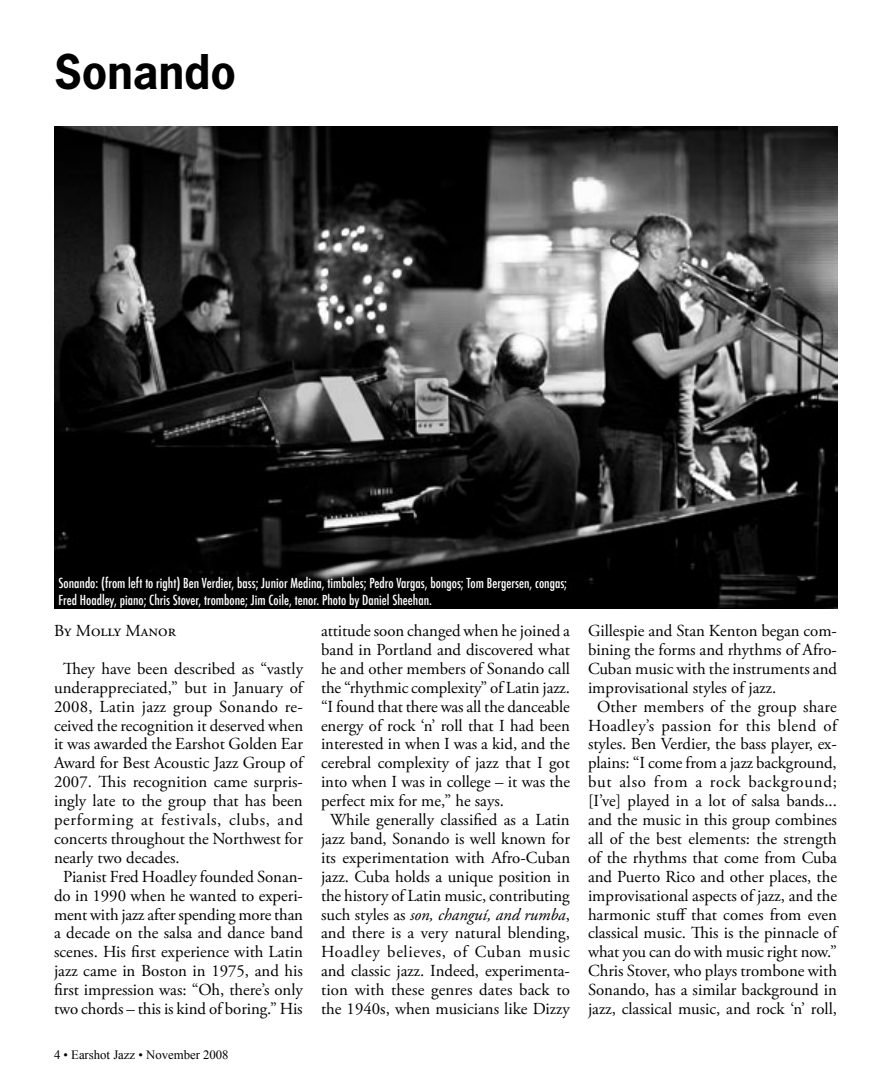
<style>
.page{position:relative;width:891px;height:1091px;background:#fff}
.page>*{position:absolute;margin:0;border:0;box-sizing:border-box;transform-origin:0 0}
.Headline{font:700 45px "News Gothic Std";color:#000}
.Body_Text{font:16.8px/18.9px "Adobe Garamond Pro";color:#000;text-align:justify}
.Byline{font:16.8px "Adobe Garamond Pro";color:#000}
.t1{font:500 condensed 13.5px/16.2px "Futura";color:#fff}
.t2{font:12.75px "Times New Roman";color:#000}
.s1{font-style:italic}
</style>
<div class="page">
<img style="left:54px;top:127px;width:783px;height:482px">
<p class="Headline" style="left:54px;top:42px;width:184px">Sonando</p>
<p class="t1" style="left:58px;top:575px;width:510px">Sonando: (from left to right) Ben Verdier, bass; Junior Medina, timbales; Pedro Vargas, bongos; Tom Bergersen, congas;<br>Fred Hoadley, piano; Chris Stover, trombone; Jim Coile, tenor. Photo by Daniel Sheehan.</p>
<p class="Byline" style="left:54px;top:620px;width:124px">BY MOLLY MANOR</p>
<p class="Body_Text" style="left:54px;top:660px;width:251px;text-indent:9px">They have been described as “vastly underappreciated,” but in January of 2008, Latin jazz group Sonando re&shy;ceived the recognition it deserved when it was awarded the Earshot Golden Ear Award for Best Acoustic Jazz Group of 2007. This recognition came surpris&shy;ingly late to the group that has been performing at festivals, clubs, and concerts throughout the Northwest for nearly two decades.</p>
<p class="Body_Text" style="left:54px;top:867px;width:251px;text-align:center">Pianist Fred Hoadley founded Sonan&shy;do in 1990 when he wanted to experi&shy;ment with jazz after spending more than a decade on the salsa and dance band scenes. His first experience with Latin jazz came in Boston in 1975, and his first impression was: “Oh, there’s only two chords – this is kind of boring.” His</p>
<p class="t2" style="left:54px;top:1045px;width:176px">4 • Earshot Jazz • November 2008</p>
<p class="Body_Text" style="left:321px;top:622px;width:251px">attitude soon changed when he joined a band in Portland and discovered what he and other members of Sonando call the “rhythmic complexity” of Latin jazz. “I found that there was all the danceable energy of rock ‘n’ roll that I had been interested in when I was a kid, and the cerebral complexity of jazz that I got into when I was in college – it was the perfect mix for me,” he says.</p>
<p class="Body_Text" style="left:321px;top:811px;width:251px;text-align:center">While generally classified as a Latin jazz band, Sonando is well known for its experimentation with Afro-Cuban jazz. Cuba holds a unique position in the history of Latin music, contributing such styles as <span class="s1">son, changuí, and rumba</span>, and there is a very natural blending, Hoadley believes, of Cuban music and classic jazz. Indeed, experimenta&shy;tion with these genres dates back to the 1940s, when musicians like Dizzy</p>
<p class="Body_Text" style="left:588px;top:622px;width:251px">Gillespie and Stan Kenton began com&shy;bining the forms and rhythms of Afro-Cuban music with the instruments and improvisational styles of jazz.</p>
<p class="Body_Text" style="left:588px;top:697px;width:251px;text-align:center">Other members of the group share Hoadley’s passion for this blend of styles. Ben Verdier, the bass player, ex&shy;plains: “I come from a jazz background, but also from a rock background; [I’ve] played in a lot of salsa bands... and the music in this group combines all of the best elements: the strength of the rhythms that come from Cuba and Puerto Rico and other places, the improvisational aspects of jazz, and the harmonic stuff that comes from even classical music. This is the pinnacle of what you can do with music right now.” Chris Stover, who plays trombone with Sonando, has a similar background in jazz, classical music, and rock ‘n’ roll,</p>
</div>
